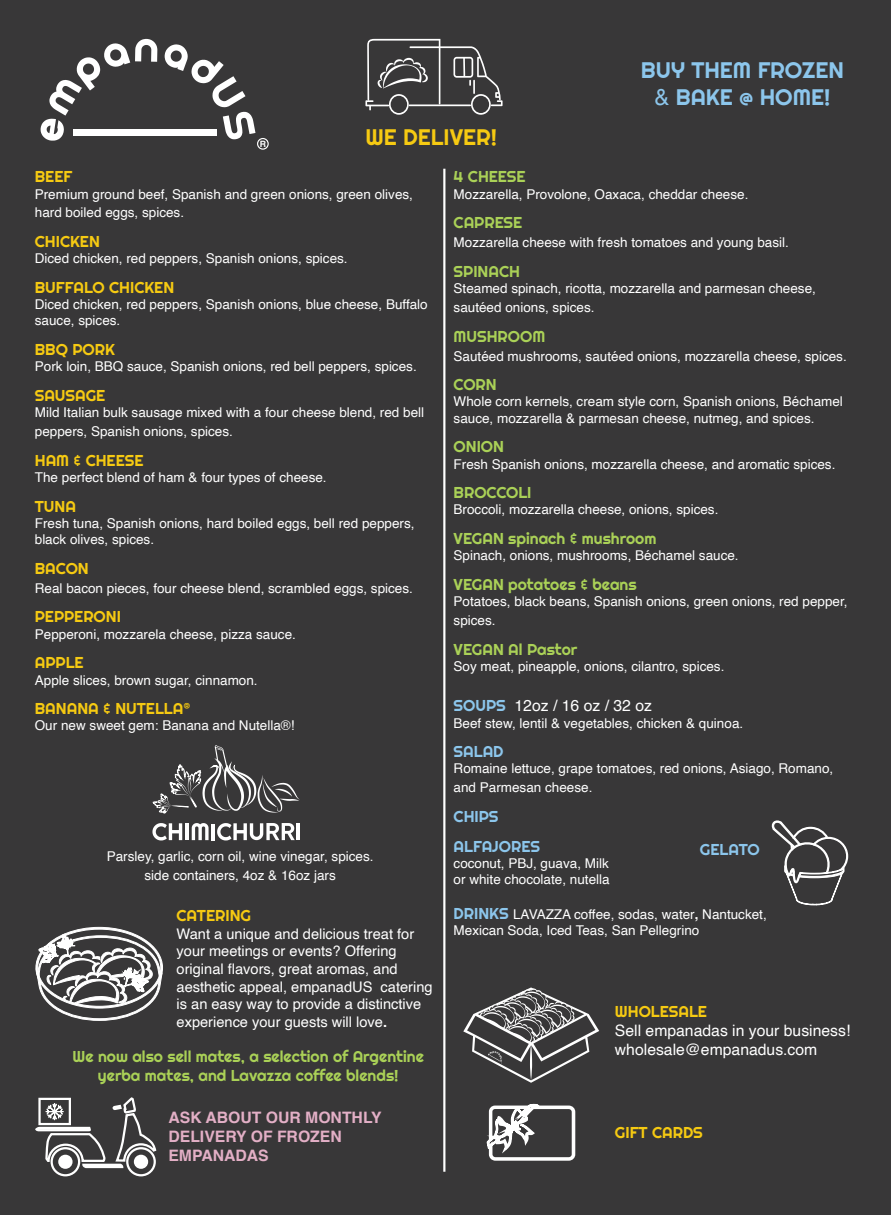
<style>
.page{position:relative;width:891px;height:1215px;background:#383738}
.page>*{position:absolute;margin:0;border:0;box-sizing:border-box;transform-origin:0 0}
.t1{font:22.5px "Righteous";color:#8cc6ec}
.t2{font:22.5px "Righteous";color:#f6ca12}
.t3{font:15.75px/18.9px "Righteous";color:#aad157;text-align:center}
.t4{font:15.75px "Righteous";color:#f6ca12}
.t5{font:15.75px "Helvetica";color:#fff}
.t6{font:700 15.75px "Helvetica";color:#e3afc6}
.t7{font:15.75px "Righteous";color:#8cc6ec}
.t8{font:14.62px/17.6px "Helvetica";color:#fff}
.t9{font:13.5px/18.9px "Helvetica";color:#fff}
.t10{font:700 8.78px "Helvetica";color:#fff}
.s1{font-family:"Helvetica"}
.s2{font-weight:700}
.s3{font-family:"Righteous";color:#8cc6ec}
.s4{font-family:"Righteous";font-size:15.75px;color:#8cc6ec}
</style>
<div class="page">
<hr style="left:443px;top:169px;width:2px;height:1003px;background:#fff">
<svg style="left:41px;top:39px;width:116px;height:102px"></svg>
<svg style="left:165px;top:44px;width:90px;height:95px"></svg>
<div style="left:74px;top:129px;width:143px;height:7px;background:#fff"></div>
<div style="left:257px;top:138px;width:12px;height:12px;border:1px solid #fff;border-radius:50%"></div>
<svg style="left:365px;top:39px;width:138px;height:76px"></svg>
<svg style="left:152px;top:823px;width:30px;height:18px"></svg>
<hr style="left:185px;top:823px;width:4px;height:17px;background:#fff">
<svg style="left:192px;top:823px;width:17px;height:17px"></svg>
<svg style="left:217px;top:823px;width:78px;height:18px"></svg>
<hr style="left:297px;top:823px;width:3px;height:17px;background:#fff">
<svg style="left:153px;top:745px;width:147px;height:69px"></svg>
<svg style="left:449px;top:987px;width:150px;height:228px"></svg>
<svg style="left:35px;top:927px;width:128px;height:94px"></svg>
<svg style="left:770px;top:819px;width:79px;height:87px"></svg>
<hr style="left:211px;top:824px;width:4px;height:17px;background:#fff">
<div style="left:51px;top:1147px;width:29px;height:29px;border:2px solid #fff;border-radius:50%"></div>
<div style="left:126px;top:1147px;width:30px;height:29px;border:2px solid #fff;border-radius:50%"></div>
<svg style="left:36px;top:1095px;width:121px;height:74px"></svg>
<div style="left:38px;top:1098px;width:33px;height:27px;border:2px solid #fff"></div>
<p class="t10" style="left:260px;top:137px;width:8px">R</p>
<p class="t2" style="left:365px;top:123px;width:133px">WE DELIVER!</p>
<p class="t1" style="left:641px;top:56px;width:204px">BUY THEM FROZEN</p>
<p class="t1" style="left:654px;top:83px;width:177px"><span class="s1">&amp;</span> BAKE @ HOME!</p>
<p class="t4" style="left:35px;top:167px;width:39px">BEEF</p>
<p class="t9" style="left:35px;top:185px;width:380px">Premium ground beef, Spanish and green onions, green olives, hard boiled eggs, spices.</p>
<p class="t4" style="left:35px;top:232px;width:67px">CHICKEN</p>
<p class="t9" style="left:35px;top:250px;width:314px">Diced chicken, red peppers, Spanish onions, spices.</p>
<p class="t4" style="left:35px;top:278px;width:141px">BUFFALO CHICKEN</p>
<p class="t9" style="left:35px;top:297px;width:395px;line-height:16.2px">Diced chicken, red peppers, Spanish onions, blue cheese, Buffalo sauce, spices.</p>
<p class="t4" style="left:35px;top:340px;width:82px">BBQ PORK</p>
<p class="t9" style="left:35px;top:358px;width:383px">Pork loin, BBQ sauce, Spanish onions, red bell peppers, spices.</p>
<p class="t4" style="left:35px;top:386px;width:72px">SAUSAGE</p>
<p class="t9" style="left:35px;top:403px;width:391px">Mild Italian bulk sausage mixed with a four cheese blend, red bell peppers, Spanish onions, spices.</p>
<p class="t4" style="left:35px;top:450px;width:110px">HAM &amp; CHEESE</p>
<p class="t9" style="left:35px;top:468px;width:293px">The perfect blend of ham &amp; four types of cheese.</p>
<p class="t4" style="left:35px;top:496px;width:43px">TUNA</p>
<p class="t9" style="left:35px;top:516px;width:381px;line-height:16.2px">Fresh tuna, Spanish onions, hard boiled eggs, bell red peppers, black olives, spices.</p>
<p class="t4" style="left:35px;top:558px;width:55px">BACON</p>
<p class="t9" style="left:35px;top:579px;width:380px">Real bacon pieces, four cheese blend, scrambled eggs, spices.</p>
<p class="t4" style="left:35px;top:607px;width:88px">PEPPERONI</p>
<p class="t9" style="left:35px;top:625px;width:263px">Pepperoni, mozzarela cheese, pizza sauce.</p>
<p class="t4" style="left:35px;top:653px;width:50px">APPLE</p>
<p class="t9" style="left:35px;top:671px;width:224px">Apple slices, brown sugar, cinnamon.</p>
<p class="t4" style="left:35px;top:699px;width:157px">BANANA &amp; NUTELLA®</p>
<p class="t9" style="left:35px;top:717px;width:261px">Our new sweet gem: Banana and Nutella®!</p>
<p class="t9" style="left:107px;top:847px;width:268px">Parsley, garlic, corn oil, wine vinegar, spices.</p>
<p class="t9" style="left:145px;top:866px;width:193px">side containers, 4oz &amp; 16oz jars</p>
<p class="t4" style="left:177px;top:906px;width:76px">CATERING</p>
<p class="t8" style="left:177px;top:925px;width:258px">Want a unique and delicious treat for your meetings or events? Offering original flavors, great aromas, and aesthetic appeal, empanadUS catering is an easy way to provide a distinctive experience your guests will love<span class="s2">.</span></p>
<p class="t3" style="left:73px;top:1047px;width:353px">We now also sell mates, a selection of Argentine yerba mates, and Lavazza coffee blends!</p>
<p class="t6" style="left:168px;top:1105px;width:215px">ASK ABOUT OUR MONTHLY</p>
<p class="t6" style="left:168px;top:1124px;width:175px">DELIVERY OF FROZEN</p>
<p class="t6" style="left:168px;top:1143px;width:102px">EMPANADAS</p>
<p class="t3" style="left:454px;top:167px;width:74px">4 CHEESE</p>
<p class="t9" style="left:454px;top:185px;width:296px">Mozzarella, Provolone, Oaxaca, cheddar cheese.</p>
<p class="t3" style="left:454px;top:213px;width:70px">CAPRESE</p>
<p class="t9" style="left:454px;top:233px;width:337px">Mozzarella cheese with fresh tomatoes and young basil.</p>
<p class="t3" style="left:454px;top:262px;width:68px">SPINACH</p>
<p class="t9" style="left:454px;top:279px;width:364px">Steamed spinach, ricotta, mozzarella and parmesan cheese,</p>
<p class="t9" style="left:454px;top:298px;width:143px">sautéed onions, spices.</p>
<p class="t3" style="left:454px;top:326px;width:93px">MUSHROOM</p>
<p class="t9" style="left:454px;top:347px;width:395px">Sautéed mushrooms, sautéed onions, mozzarella cheese, spices.</p>
<p class="t3" style="left:454px;top:375px;width:45px">CORN</p>
<p class="t9" style="left:454px;top:394px;width:391px;line-height:16.2px">Whole corn kernels, cream style corn, Spanish onions, Béchamel sauce, mozzarella &amp; parmesan cheese, nutmeg, and spices.</p>
<p class="t3" style="left:454px;top:437px;width:52px">ONION</p>
<p class="t9" style="left:454px;top:455px;width:383px">Fresh Spanish onions, mozzarella cheese, and aromatic spices.</p>
<p class="t3" style="left:454px;top:483px;width:79px">BROCCOLI</p>
<p class="t9" style="left:454px;top:501px;width:266px">Broccoli, mozzarella cheese, onions, spices.</p>
<p class="t3" style="left:454px;top:529px;width:204px">VEGAN spinach &amp; mushroom</p>
<p class="t9" style="left:454px;top:547px;width:287px">Spinach, onions, mushrooms, Béchamel sauce.</p>
<p class="t3" style="left:454px;top:575px;width:185px">VEGAN potatoes &amp; beans</p>
<p class="t9" style="left:454px;top:592px;width:396px">Potatoes, black beans, Spanish onions, green onions, red pepper, spices.</p>
<p class="t3" style="left:454px;top:640px;width:125px">VEGAN Al Pastor</p>
<p class="t9" style="left:454px;top:657px;width:272px">Soy meat, pineapple, onions, cilantro, spices.</p>
<p class="t5" style="left:454px;top:694px;width:200px"><span class="s3">SOUPS</span> 12oz / 16 oz / 32 oz</p>
<p class="t9" style="left:454px;top:714px;width:291px">Beef stew, lentil &amp; vegetables, chicken &amp; quinoa.</p>
<p class="t7" style="left:454px;top:742px;width:52px">SALAD</p>
<p class="t9" style="left:454px;top:760px;width:381px">Romaine lettuce, grape tomatoes, red onions, Asiago, Romano, and Parmesan cheese.</p>
<p class="t7" style="left:454px;top:806px;width:46px">CHIPS</p>
<p class="t7" style="left:454px;top:836px;width:88px">ALFAJORES</p>
<p class="t9" style="left:454px;top:854px;width:157px">coconut, PBJ, guava, Milk</p>
<p class="t9" style="left:454px;top:870px;width:158px">or white chocolate, nutella</p>
<p class="t9" style="left:454px;top:905px;width:315px"><span class="s4">DRINKS</span> LAVAZZA coffee, sodas, water<span class="s2">,</span> Nantucket,</p>
<p class="t9" style="left:454px;top:922px;width:247px">Mexican Soda, Iced Teas, San Pellegrino</p>
<p class="t7" style="left:700px;top:839px;width:61px">GELATO</p>
<p class="t4" style="left:615px;top:1002px;width:94px">WHOLESALE</p>
<p class="t5" style="left:615px;top:1019px;width:237px">Sell empanadas in your business!</p>
<p class="t5" style="left:615px;top:1037px;width:204px">wholesale@empanadus.com</p>
<p class="t4" style="left:615px;top:1123px;width:89px">GIFT CARDS</p>
</div>
